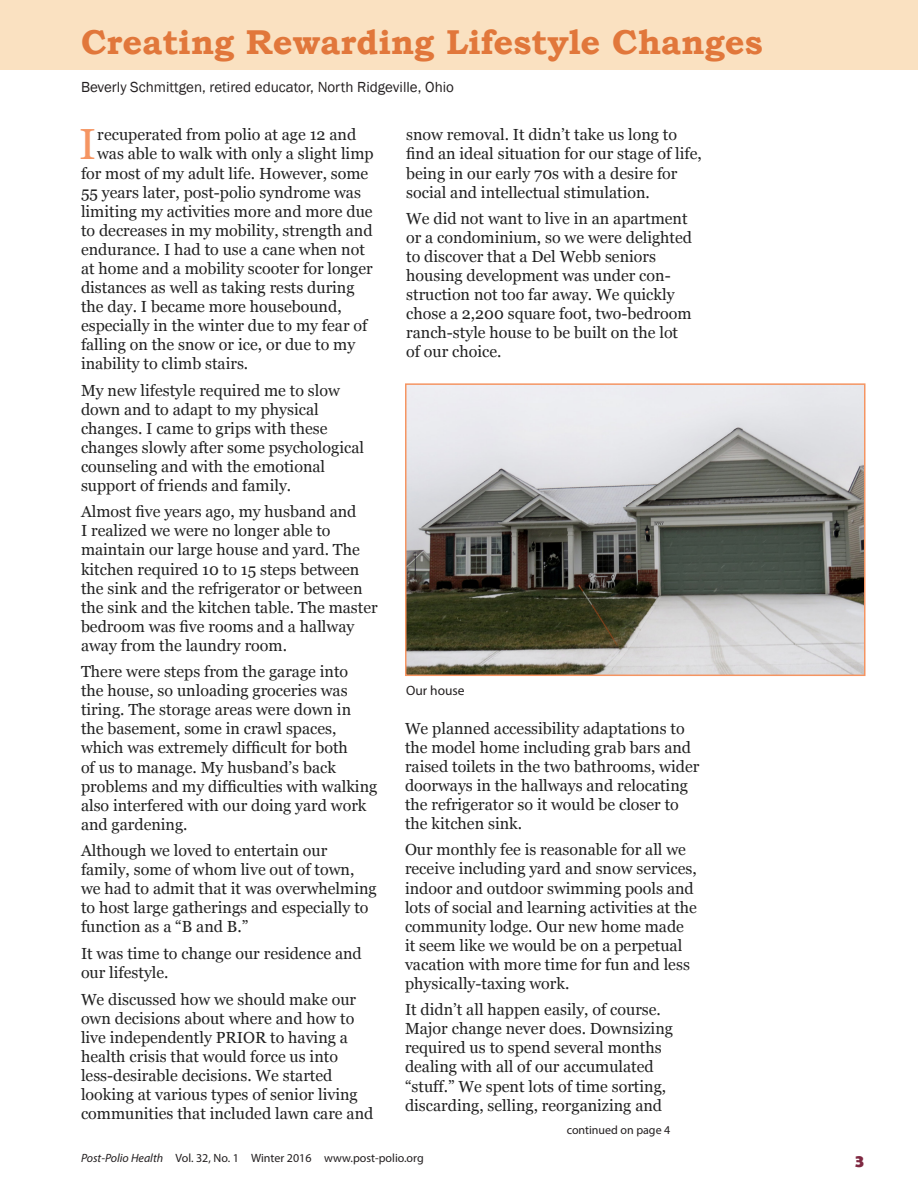
<style>
.page{position:relative;width:918px;height:1188px;background:#fff}
.page>*{position:absolute;margin:0;border:0;box-sizing:border-box;transform-origin:0 0}
.Normal__Web{font:43.5px "Georgia";color:#f59562}
.t1{font:700 34.5px "Bookman Old Style";color:#e1773b}
.t2{font:700 18px "Berlin Sans FB Demi";color:#7f2942}
.Normal__Web-2{font:16.05px/19px "Georgia";color:#222}
.t3{font:15px "Franklin Gothic";color:#231f20}
.t4{font:13.5px "Myriad Pro";color:#231f20}
.t5{font:12px "Myriad Pro";color:#231f20}
.s1{font-style:italic}
</style>
<div class="page">
<div style="left:0;top:0;width:918px;height:70px;background:#fae1c1"></div>
<img style="left:408px;top:386px;width:455px;height:287px">
<div style="left:405px;top:383px;width:461px;height:293px;border:2px solid #f59562"></div>
<p class="t1" style="left:81px;top:18px;width:683px">Creating Rewarding Lifestyle Changes</p>
<p class="t3" style="left:81px;top:77px;width:375px">Beverly Schmittgen, retired educator, North Ridgeville, Ohio</p>
<p class="Normal__Web" style="left:79px;top:118px;width:18px">I</p>
<p class="Normal__Web-2" style="left:97px;top:126px;width:261px">recuperated from polio at age 12 and</p>
<p class="Normal__Web-2" style="left:97px;top:145px;width:278px">was able to walk with only a slight limp</p>
<p class="Normal__Web-2" style="left:81px;top:164px;width:289px">for most of my adult life. However, some</p>
<p class="Normal__Web-2" style="left:81px;top:183px;width:281px">55 years later, post-polio syndrome was</p>
<p class="Normal__Web-2" style="left:81px;top:202px;width:293px">limiting my activities more and more due</p>
<p class="Normal__Web-2" style="left:81px;top:221px;width:293px">to decreases in my mobility, strength and</p>
<p class="Normal__Web-2" style="left:81px;top:240px;width:285px">endurance. I had to use a cane when not</p>
<p class="Normal__Web-2" style="left:81px;top:259px;width:293px">at home and a mobility scooter for longer</p>
<p class="Normal__Web-2" style="left:81px;top:278px;width:275px">distances as well as taking rests during</p>
<p class="Normal__Web-2" style="left:81px;top:297px;width:262px">the day. I became more housebound,</p>
<p class="Normal__Web-2" style="left:81px;top:316px;width:288px">especially in the winter due to my fear of</p>
<p class="Normal__Web-2" style="left:81px;top:335px;width:276px">falling on the snow or ice, or due to my</p>
<p class="Normal__Web-2" style="left:81px;top:354px;width:169px">inability to climb stairs.</p>
<p class="Normal__Web-2" style="left:81px;top:381px;width:285px">My new lifestyle required me to slow down and to adapt to my physical changes. I came to grips with these changes slowly after some psychological counseling and with the emotional support of friends and family.</p>
<p class="Normal__Web-2" style="left:81px;top:503px;width:298px">Almost five years ago, my husband and<br>I realized we were no longer able to maintain our large house and yard. The kitchen required 10 to 15 steps between the sink and the refrigerator or between the sink and the kitchen table. The master bedroom was five rooms and a hallway away from the laundry room.</p>
<p class="Normal__Web-2" style="left:81px;top:663px;width:298px">There were steps from the garage into<br>the house, so unloading groceries was tiring. The storage areas were down in the basement, some in crawl spaces, which was extremely difficult for both<br>of us to manage. My husband’s back problems and my difficulties with walking also interfered with our doing yard work and gardening.</p>
<p class="Normal__Web-2" style="left:81px;top:842px;width:297px">Although we loved to entertain our family, some of whom live out of town, we had to admit that it was overwhelming to host large gatherings and especially to function as a “B and B.”</p>
<p class="Normal__Web-2" style="left:81px;top:944px;width:282px">It was time to change our residence and our lifestyle.</p>
<p class="Normal__Web-2" style="left:81px;top:990px;width:294px">We discussed how we should make our own decisions about where and how to live independently PRIOR to having a health crisis that would force us into less-desirable decisions. We started looking at various types of senior living communities that included lawn care and</p>
<p class="Normal__Web-2" style="left:406px;top:126px;width:297px">snow removal. It didn’t take us long to find an ideal situation for our stage of life, being in our early 70s with a desire for social and intellectual stimulation.</p>
<p class="Normal__Web-2" style="left:406px;top:209px;width:287px">We did not want to live in an apartment or a condominium, so we were delighted to discover that a Del Webb seniors housing development was under con&shy;struction not too far away. We quickly chose a 2,200 square foot, two-bedroom ranch-style house to be built on the lot of our choice.</p>
<p class="t4" style="left:406px;top:682px;width:60px">Our house</p>
<p class="Normal__Web-2" style="left:405px;top:719px;width:296px">We planned accessibility adaptations to the model home including grab bars and raised toilets in the two bathrooms, wider doorways in the hallways and relocating the refrigerator so it would be closer to the kitchen sink.</p>
<p class="Normal__Web-2" style="left:405px;top:841px;width:294px">Our monthly fee is reasonable for all we receive including yard and snow services, indoor and outdoor swimming pools and lots of social and learning activities at the community lodge. Our new home made it seem like we would be on a perpetual vacation with more time for fun and less physically-taxing work.</p>
<p class="Normal__Web-2" style="left:405px;top:1001px;width:270px">It didn’t all happen easily, of course.<br>Major change never does. Downsizing required us to spend several months dealing with all of our accumulated “stuff.” We spent lots of time sorting, discarding, selling, reorganizing and</p>
<p class="t5" style="left:567px;top:1123px;width:105px">continued on page 4</p>
<p class="t5" style="left:81px;top:1150px;width:344px"><span class="s1">Post-Polio Health</span> Vol. 32, No. 1 Winter 2016 www.post-polio.org</p>
<p class="t2" style="left:855px;top:1150px;width:10px">3</p>
</div>
